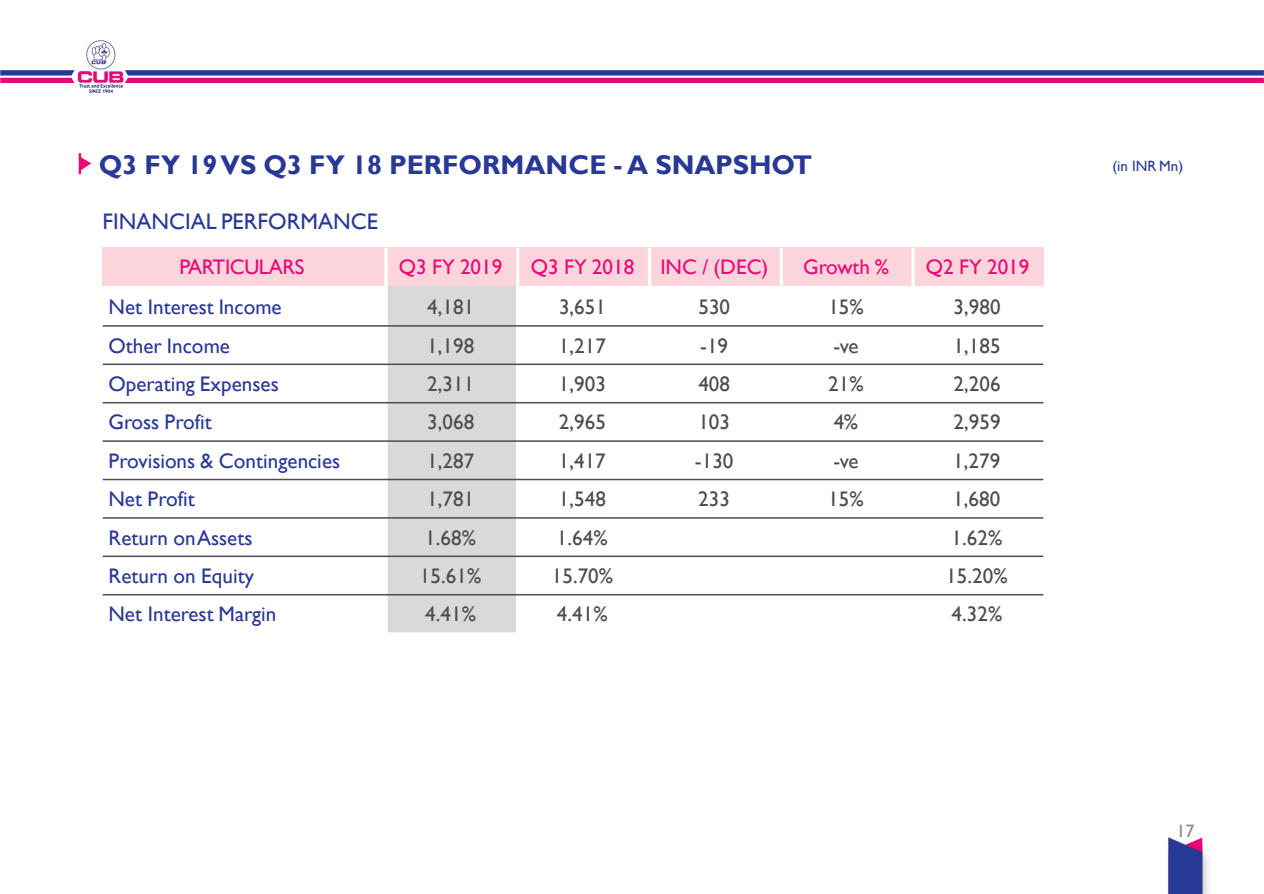
<style>
.page{position:relative;width:1264px;height:894px;background:#fff}
.page>*{position:absolute;margin:0;border:0;box-sizing:border-box;transform-origin:0 0}
.t1{font:700 27px "Gill Sans";color:#293896}
.t2{font:22.5px "Gill Sans";letter-spacing:.005em;color:#293896}
.t3{font:21px "Gill Sans";letter-spacing:.005em;color:#4d4d4f}
.t4{font:21px "Gill Sans";color:#293896}
.t5{font:21px "Gill Sans";letter-spacing:-.005em;color:#ed0677}
.t6{font:18px "Gill Sans";color:#898989}
.t7{font:15px "Gill Sans";color:#293896}
</style>
<div class="page">
<hr style="left:79px;top:153px;width:2px;height:21px;background:#ed0677">
<svg style="left:81px;top:156px;width:10px;height:15px"></svg>
<div style="left:103px;top:247px;width:283px;height:39px;background:#fbd4dc"></div>
<div style="left:386px;top:247px;width:131px;height:39px;background:#fbd4dc"></div>
<div style="left:517px;top:247px;width:132px;height:39px;background:#fbd4dc"></div>
<div style="left:649px;top:247px;width:132px;height:39px;background:#fbd4dc"></div>
<div style="left:781px;top:247px;width:131px;height:39px;background:#fbd4dc"></div>
<div style="left:912px;top:247px;width:131px;height:39px;background:#fbd4dc"></div>
<div style="left:386px;top:286px;width:131px;height:40px;background:#d7d9da"></div>
<div style="left:386px;top:326px;width:131px;height:38px;background:#d7d9da"></div>
<div style="left:386px;top:364px;width:131px;height:38px;background:#d7d9da"></div>
<div style="left:386px;top:402px;width:131px;height:39px;background:#d7d9da"></div>
<div style="left:386px;top:441px;width:131px;height:38px;background:#d7d9da"></div>
<div style="left:386px;top:479px;width:131px;height:39px;background:#d7d9da"></div>
<div style="left:386px;top:518px;width:131px;height:38px;background:#d7d9da"></div>
<div style="left:386px;top:556px;width:131px;height:38px;background:#d7d9da"></div>
<div style="left:386px;top:594px;width:131px;height:39px;background:#d7d9da"></div>
<hr style="left:384px;top:247px;width:4px;height:386px;background:#fff">
<hr style="left:516px;top:247px;width:3px;height:386px;background:#fff">
<svg style="left:648px;top:247px;width:3px;height:39px"></svg>
<hr style="left:779px;top:247px;width:3px;height:39px;background:#fff">
<hr style="left:911px;top:247px;width:3px;height:39px;background:#fff">
<hr style="left:103px;top:325px;width:940px;height:1px;background:#4d4d4f">
<hr style="left:103px;top:363px;width:940px;height:2px;background:#4d4d4f">
<hr style="left:103px;top:402px;width:940px;height:1px;background:#4d4d4f">
<hr style="left:103px;top:440px;width:940px;height:2px;background:#4d4d4f">
<hr style="left:103px;top:478px;width:940px;height:2px;background:#4d4d4f">
<hr style="left:103px;top:517px;width:940px;height:1px;background:#4d4d4f">
<hr style="left:103px;top:555px;width:940px;height:2px;background:#4d4d4f">
<hr style="left:103px;top:594px;width:940px;height:1px;background:#4d4d4f">
<hr style="left:384px;top:632px;width:135px;height:1px;background:#fff">
<img style="left:1168px;top:837px;width:41px;height:56px">
<img style="left:0;top:71px;width:1263px;height:12px">
<img style="left:77px;top:40px;width:46px;height:53px">
<p class="t1" style="left:99px;top:148px;width:714px">Q3 FY 19VS Q3 FY 18 PERFORMANCE - A SNAPSHOT</p>
<p class="t7" style="left:1112px;top:157px;width:72px">(in INR Mn)</p>
<p class="t2" style="left:103px;top:208px;width:277px">FINANCIAL PERFORMANCE</p>
<p class="t5" style="left:179px;top:255px;width:127px">PARTICULARS</p>
<p class="t5" style="left:399px;top:255px;width:105px">Q3 FY 2019</p>
<p class="t5" style="left:530px;top:255px;width:105px">Q3 FY 2018</p>
<p class="t5" style="left:660px;top:255px;width:109px">INC / (DEC)</p>
<p class="t5" style="left:803px;top:255px;width:87px">Growth %</p>
<p class="t5" style="left:925px;top:255px;width:105px">Q2 FY 2019</p>
<p class="t4" style="left:109px;top:294px;width:174px">Net Interest Income</p>
<p class="t3" style="left:427px;top:294px;width:49px">4,181</p>
<p class="t3" style="left:559px;top:294px;width:49px">3,651</p>
<p class="t3" style="left:698px;top:294px;width:33px">530</p>
<p class="t3" style="left:828px;top:294px;width:37px">15%</p>
<p class="t3" style="left:953px;top:294px;width:49px">3,980</p>
<p class="t4" style="left:109px;top:333px;width:123px">Other Income</p>
<p class="t3" style="left:427px;top:333px;width:49px">1,198</p>
<p class="t3" style="left:559px;top:333px;width:49px">1,217</p>
<p class="t3" style="left:700px;top:333px;width:29px">-19</p>
<p class="t3" style="left:833px;top:333px;width:27px">-ve</p>
<p class="t3" style="left:953px;top:333px;width:49px">1,185</p>
<p class="t4" style="left:108px;top:372px;width:172px">Operating Expenses</p>
<p class="t3" style="left:427px;top:372px;width:49px">2,311</p>
<p class="t3" style="left:558px;top:372px;width:49px">1,903</p>
<p class="t3" style="left:698px;top:372px;width:33px">408</p>
<p class="t3" style="left:828px;top:372px;width:37px">21%</p>
<p class="t3" style="left:953px;top:372px;width:49px">2,206</p>
<p class="t4" style="left:108px;top:410px;width:105px">Gross Profit</p>
<p class="t3" style="left:427px;top:410px;width:49px">3,068</p>
<p class="t3" style="left:558px;top:410px;width:49px">2,965</p>
<p class="t3" style="left:698px;top:410px;width:33px">103</p>
<p class="t3" style="left:833px;top:410px;width:26px">4%</p>
<p class="t3" style="left:953px;top:410px;width:49px">2,959</p>
<p class="t4" style="left:108px;top:448px;width:233px">Provisions &amp; Contingencies</p>
<p class="t3" style="left:427px;top:448px;width:49px">1,287</p>
<p class="t3" style="left:558px;top:448px;width:49px">1,417</p>
<p class="t3" style="left:694px;top:448px;width:40px">-130</p>
<p class="t3" style="left:833px;top:448px;width:27px">-ve</p>
<p class="t3" style="left:953px;top:448px;width:49px">1,279</p>
<p class="t4" style="left:108px;top:487px;width:88px">Net Profit</p>
<p class="t3" style="left:427px;top:487px;width:49px">1,781</p>
<p class="t3" style="left:558px;top:487px;width:49px">1,548</p>
<p class="t3" style="left:698px;top:487px;width:33px">233</p>
<p class="t3" style="left:828px;top:487px;width:37px">15%</p>
<p class="t3" style="left:953px;top:487px;width:49px">1,680</p>
<p class="t4" style="left:108px;top:525px;width:145px">Return onAssets</p>
<p class="t3" style="left:425px;top:525px;width:52px">1.68%</p>
<p class="t3" style="left:557px;top:525px;width:52px">1.64%</p>
<p class="t3" style="left:951px;top:525px;width:52px">1.62%</p>
<p class="t4" style="left:108px;top:563px;width:147px">Return on Equity</p>
<p class="t3" style="left:420px;top:563px;width:63px">15.61%</p>
<p class="t3" style="left:551px;top:563px;width:63px">15.70%</p>
<p class="t3" style="left:946px;top:563px;width:63px">15.20%</p>
<p class="t4" style="left:108px;top:602px;width:169px">Net Interest Margin</p>
<p class="t3" style="left:425px;top:602px;width:52px">4.41%</p>
<p class="t3" style="left:557px;top:602px;width:52px">4.41%</p>
<p class="t3" style="left:951px;top:602px;width:52px">4.32%</p>
<p class="t6" style="left:1176px;top:819px;width:19px">17</p>
</div>
